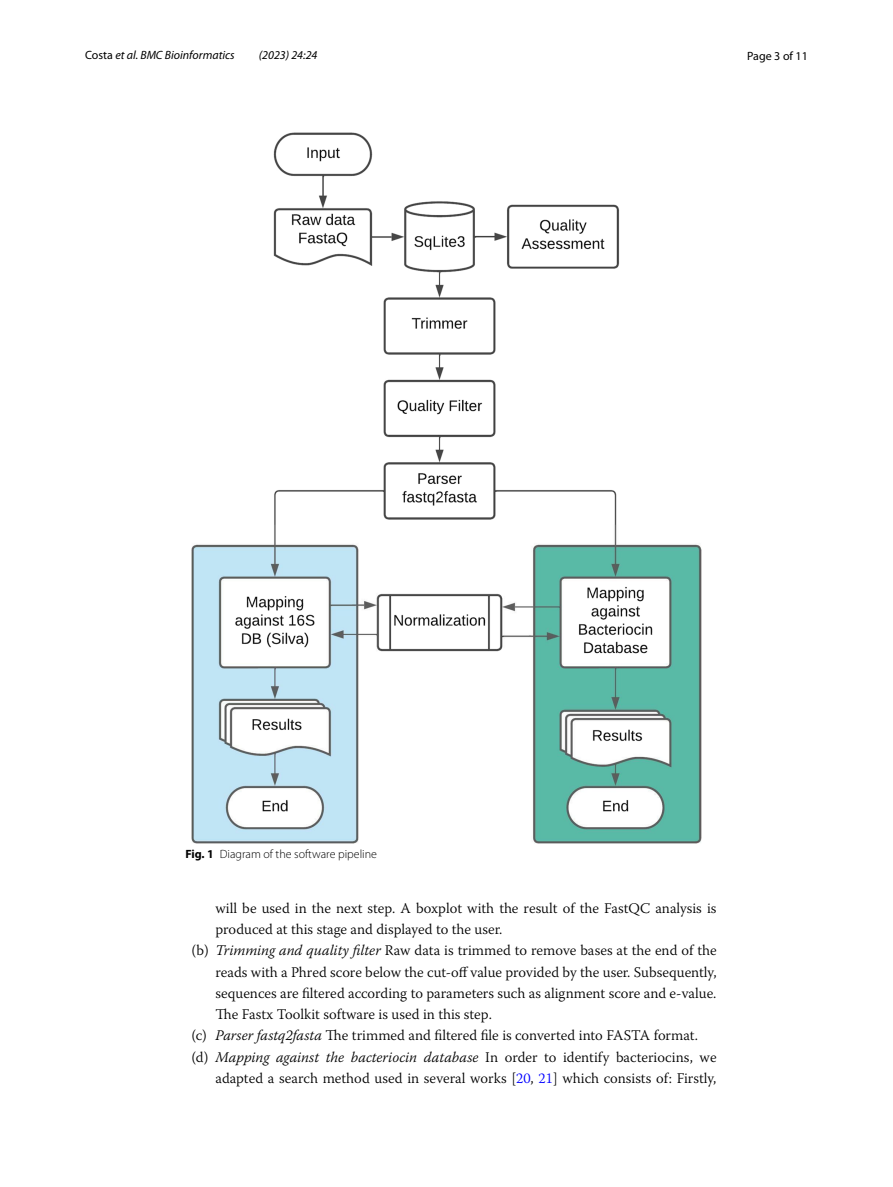
<style>
.page{position:relative;width:893px;height:1187px;background:#fff}
.page>*{position:absolute;margin:0;border:0;box-sizing:border-box;transform-origin:0 0}
.t1{font:300 14.7px "Warnock Pro";color:#000}
.t2{font:italic 300 14.7px "Warnock Pro";color:#000}
.t3{font:italic 12px "Myriad Pro";color:#000}
.t4{font:300 12px "Myriad Pro";color:#000}
.t5{font:12px "Myriad Pro";color:#000}
.s1{font-style:normal}
.s2{font-weight:700}
.s3{font-style:italic}
.s4{color:#00f}
</style>
<div class="page">
<img style="left:191px;top:133px;width:511px;height:710px">
<p class="t3" style="left:85px;top:48px;width:151px"><span class="s1">Costa</span> et al. BMC Bioinformatics</p>
<p class="t3" style="left:259px;top:48px;width:60px">(2023) 24:24</p>
<p class="t5" style="left:747px;top:48px;width:62px">Page 3 of 11</p>
<p class="t4" style="left:185px;top:847px;width:193px"><span class="s2">Fig. 1</span> Diagram of the software pipeline</p>
<p class="t1" style="left:215px;top:899px;width:502px">will be used in the next step. A boxplot with the result of the FastQC analysis is</p>
<p class="t1" style="left:215px;top:920px;width:288px">produced at this stage and displayed to the user.</p>
<p class="t1" style="left:191px;top:941px;width:527px">(b) <span class="s3">Trimming and quality filter</span> Raw data is trimmed to remove bases at the end of the</p>
<p class="t1" style="left:215px;top:962px;width:503px">reads with a Phred score below the cut-off value provided by the user. Subsequently,</p>
<p class="t1" style="left:215px;top:984px;width:503px">sequences are filtered according to parameters such as alignment score and e-value.</p>
<p class="t1" style="left:215px;top:1005px;width:278px">The Fastx Toolkit software is used in this step.</p>
<p class="t1" style="left:191px;top:1026px;width:508px">(c) <span class="s3">Parser fastq2fasta</span> The trimmed and filtered file is converted into FASTA format.</p>
<p class="t2" style="left:191px;top:1047px;width:527px"><span class="s1">(d)</span> Mapping against the bacteriocin database <span class="s1">In order to identify bacteriocins, we</span></p>
<p class="t1" style="left:215px;top:1068px;width:502px">adapted a search method used in several works [<span class="s4">20</span>, <span class="s4">21</span>] which consists of: Firstly,</p>
</div>
